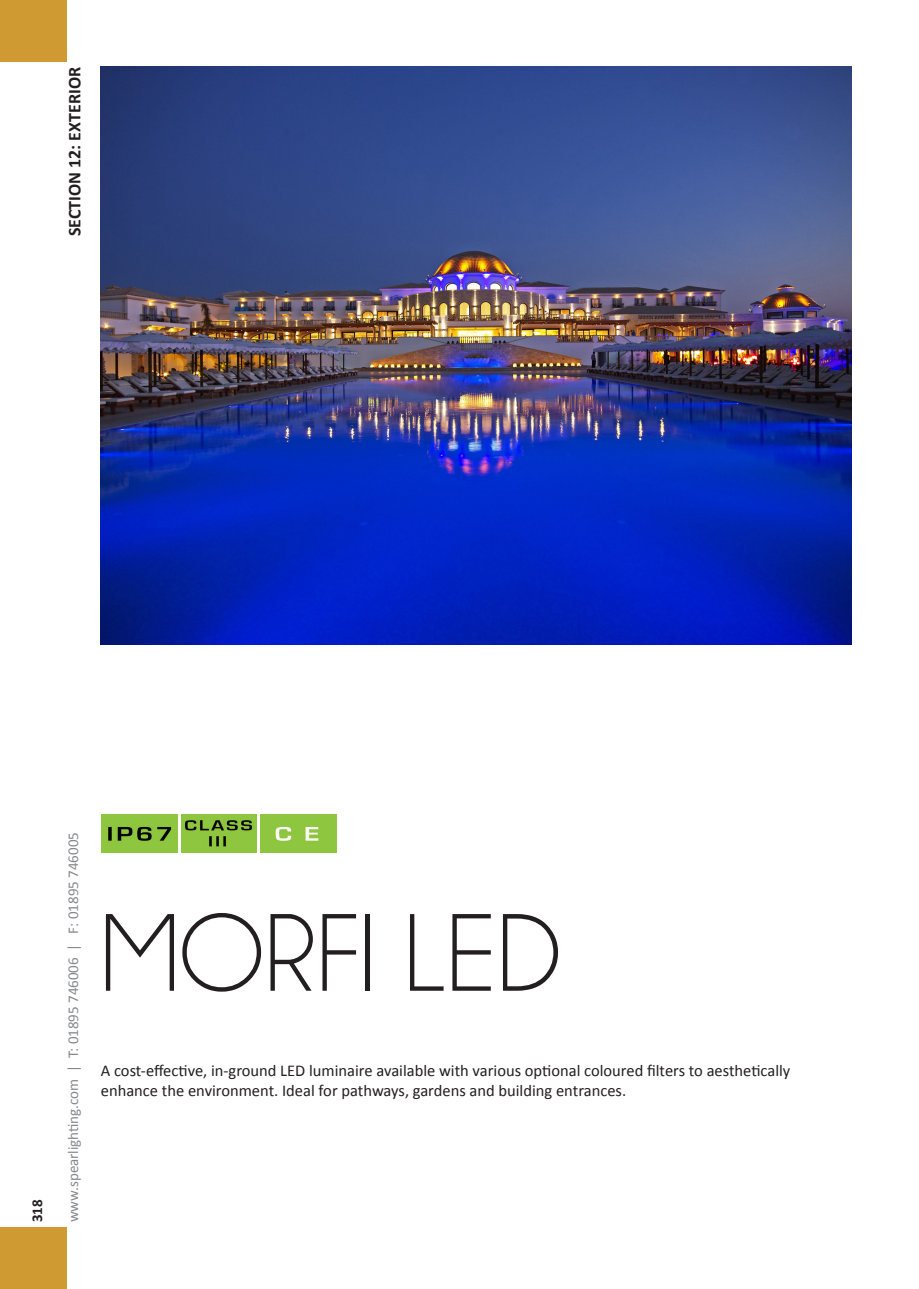
<style>
.page{position:relative;width:919px;height:1289px;background:#fff}
.page>*{position:absolute;margin:0;border:0;box-sizing:border-box;transform-origin:0 0}
.t1{font:111px "Champagne&Limousines";color:#231f20}
.t2{font:700 18px "Calibri";color:#231f20}
.t3{font:16.5px/19.8px "Calibri";color:#231f20}
.t4{font:15px "Calibri";color:#86888b}
.t5{font:700 15px "Calibri";color:#231f20}
</style>
<div class="page">
<img style="left:100px;top:67px;width:751px;height:577px">
<img style="left:102px;top:814px;width:75px;height:38px">
<img style="left:181px;top:814px;width:76px;height:38px">
<img style="left:261px;top:814px;width:75px;height:38px">
<div style="left:0;top:0;width:67px;height:62px;background:#ce9a31"></div>
<div style="left:0;top:1227px;width:67px;height:61px;background:#ce9a31"></div>
<p class="t2" style="left:63px;top:236px;width:171px;rotate:-90deg">SECTION 12: EXTERIOR</p>
<p class="t5" style="left:28px;top:1222px;width:24px;rotate:-90deg">318</p>
<p class="t4" style="left:64px;top:1222px;width:392px;rotate:-90deg">www.spearlighting.com | T: 01895 746006 | F: 01895 746005</p>
<p class="t1" style="left:101px;top:897px;width:462px">MORFI LED</p>
<p class="t3" style="left:101px;top:1060px;width:691px">A cost-effective, in-ground LED luminaire available with various optional coloured filters to aesthetically enhance the environment. Ideal for pathways, gardens and building entrances.</p>
</div>
